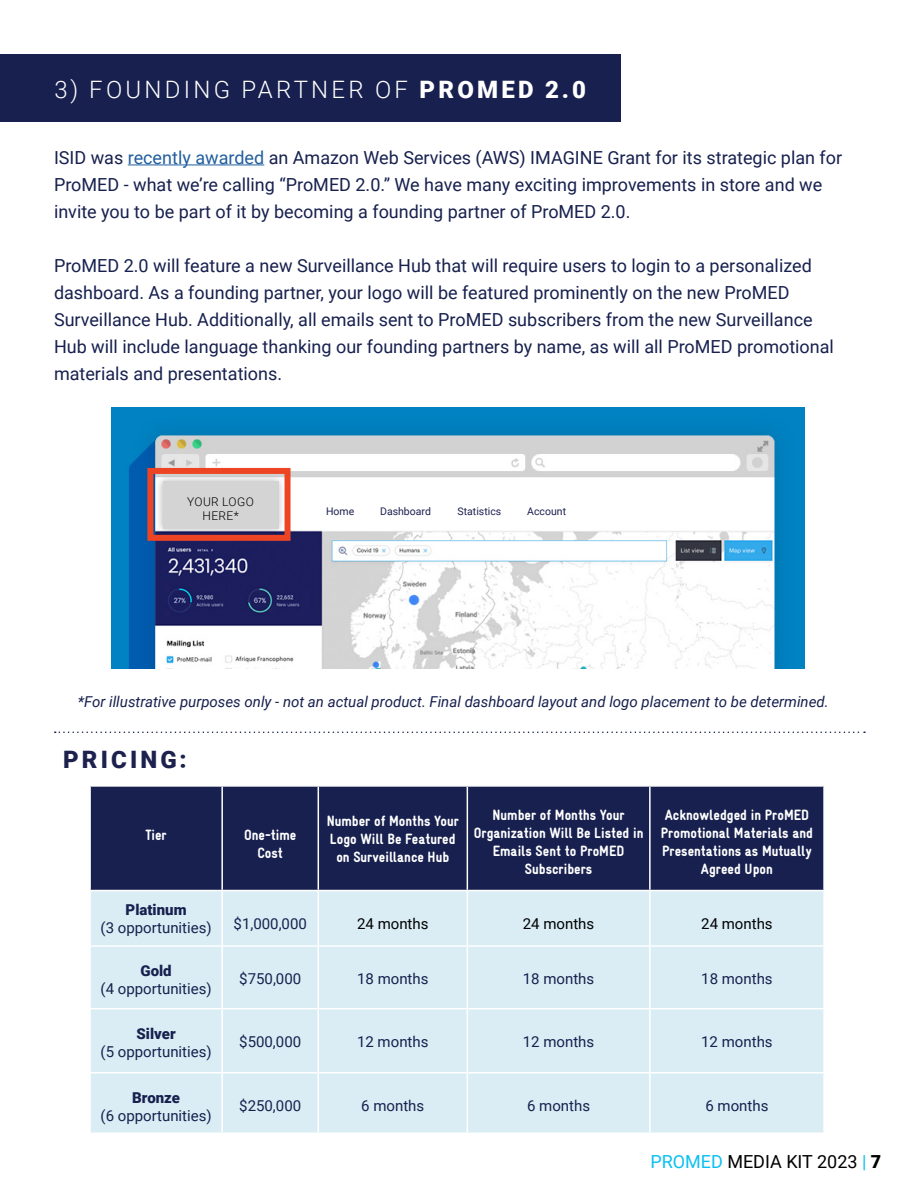
<style>
.page{position:relative;width:918px;height:1188px;background:#fff}
.page>*{position:absolute;margin:0;border:0;box-sizing:border-box;transform-origin:0 0}
.t1{font:300 24px "Roboto";letter-spacing:.135em;color:#fff}
.t2{font:900 24px "Roboto";letter-spacing:.135em;color:#1c214e}
.t3{font:18px/27px "Roboto";color:#17204e}
.t4{font:18px "Roboto";color:#000}
.t5{font:900 15px/18px "Gravur Condensed Pro";color:#fff;text-align:center}
.t6{font:15px "Roboto";color:#17204e}
.t7{font:italic 15px "Roboto";color:#17204e}
.t8{font:900 15px "Roboto";color:#17204e}
.t9{font:15px "Roboto";color:#000}
.t10{font:300 12px/14.4px "Roboto";letter-spacing:.035em;color:#000;text-align:center}
.t11{font:10.5px "Roboto";color:#1c214e}
.s1{font-weight:900}
.s2{color:#215e9e}
.s3{color:#0bc0f1}
</style>
<div class="page">
<img style="left:111px;top:408px;width:693px;height:260px">
<div style="left:255px;top:492px;width:469px;height:34px;background:#fff"></div>
<div style="left:155px;top:473px;width:131px;height:63px;background:#000;opacity:.3"></div>
<div style="left:163px;top:481px;width:115px;height:47px;background:#d4d4d4"></div>
<div style="left:90px;top:786px;width:132px;height:105px;background:#17204e"></div>
<div style="left:223px;top:787px;width:600px;height:103px;background:#17204e"></div>
<div style="left:90px;top:891px;width:132px;height:55px;background:#daedf4"></div>
<div style="left:223px;top:891px;width:600px;height:241px;background:#daedf4"></div>
<div style="left:90px;top:946px;width:132px;height:63px;background:#daedf4"></div>
<div style="left:90px;top:1009px;width:132px;height:64px;background:#daedf4"></div>
<div style="left:90px;top:1073px;width:132px;height:60px;background:#daedf4"></div>
<hr style="left:318px;top:787px;width:1px;height:103px;background:#fff">
<hr style="left:467px;top:787px;width:1px;height:103px;background:#fff">
<hr style="left:649px;top:787px;width:2px;height:103px;background:#fff">
<hr style="left:318px;top:891px;width:1px;height:54px;background:#fff">
<hr style="left:467px;top:891px;width:1px;height:54px;background:#fff">
<hr style="left:649px;top:891px;width:2px;height:54px;background:#fff">
<hr style="left:223px;top:945px;width:95px;height:2px;background:#fff">
<hr style="left:318px;top:945px;width:149px;height:2px;background:#fff">
<hr style="left:318px;top:947px;width:1px;height:61px;background:#fff">
<hr style="left:467px;top:945px;width:183px;height:2px;background:#fff">
<hr style="left:467px;top:947px;width:1px;height:61px;background:#fff">
<hr style="left:650px;top:945px;width:175px;height:2px;background:#fff">
<hr style="left:649px;top:947px;width:2px;height:61px;background:#fff">
<hr style="left:222px;top:1008px;width:96px;height:1px;background:#fff">
<hr style="left:318px;top:1008px;width:149px;height:1px;background:#fff">
<hr style="left:318px;top:1009px;width:1px;height:63px;background:#fff">
<hr style="left:467px;top:1008px;width:183px;height:1px;background:#fff">
<hr style="left:467px;top:1009px;width:1px;height:63px;background:#fff">
<hr style="left:650px;top:1008px;width:175px;height:1px;background:#fff">
<hr style="left:649px;top:1009px;width:2px;height:63px;background:#fff">
<hr style="left:89px;top:947px;width:2px;height:61px;background:#fff">
<hr style="left:221px;top:947px;width:2px;height:61px;background:#fff">
<hr style="left:89px;top:785px;width:133px;height:2px;background:#fff">
<hr style="left:89px;top:787px;width:2px;height:103px;background:#fff">
<hr style="left:221px;top:787px;width:2px;height:103px;background:#fff">
<hr style="left:89px;top:1008px;width:133px;height:1px;background:#fff">
<hr style="left:89px;top:1009px;width:2px;height:63px;background:#fff">
<hr style="left:221px;top:1009px;width:2px;height:63px;background:#fff">
<hr style="left:89px;top:1072px;width:133px;height:2px;background:#fff">
<hr style="left:89px;top:1074px;width:2px;height:58px;background:#fff">
<hr style="left:89px;top:1132px;width:133px;height:2px;background:#fff">
<hr style="left:222px;top:1072px;width:96px;height:2px;background:#fff">
<hr style="left:221px;top:1074px;width:2px;height:58px;background:#fff">
<hr style="left:318px;top:1072px;width:149px;height:2px;background:#fff">
<hr style="left:318px;top:1074px;width:1px;height:58px;background:#fff">
<hr style="left:467px;top:1072px;width:183px;height:2px;background:#fff">
<hr style="left:467px;top:1074px;width:1px;height:58px;background:#fff">
<hr style="left:650px;top:1072px;width:175px;height:2px;background:#fff">
<hr style="left:649px;top:1074px;width:2px;height:58px;background:#fff">
<hr style="left:89px;top:890px;width:134px;height:1px;background:#fff">
<hr style="left:89px;top:891px;width:2px;height:54px;background:#fff">
<hr style="left:221px;top:891px;width:2px;height:54px;background:#fff">
<hr style="left:89px;top:945px;width:134px;height:2px;background:#fff">
<hr style="left:128px;top:164px;width:136px;height:1px;background:#215e9e">
<svg style="left:55px;top:732px;width:810px;height:1px"></svg>
<div style="left:147px;top:468px;width:144px;height:73px;border:6px solid #ed4524"></div>
<div style="left:0;top:54px;width:621px;height:68px;background:#17204e"></div>
<h1 class="t1" style="left:54px;top:72px;width:533px">3) FOUNDING PARTNER OF <span class="s1">PROMED 2.0</span></h1>
<p class="t3" style="left:54px;top:143px;width:790px">ISID was <span class="s2">recently awarded</span> an Amazon Web Services (AWS) IMAGINE Grant for its strategic plan for<br>ProMED - what we’re calling “ProMED 2.0.” We have many exciting improvements in store and we invite you to be part of it by becoming a founding partner of ProMED 2.0.</p>
<p class="t3" style="left:54px;top:251px;width:782px">ProMED 2.0 will feature a new Surveillance Hub that will require users to login to a personalized dashboard. As a founding partner, your logo will be featured prominently on the new ProMED Surveillance Hub. Additionally, all emails sent to ProMED subscribers from the new Surveillance Hub will include language thanking our founding partners by name, as will all ProMED promotional materials and presentations.</p>
<p class="t10" style="left:187px;top:494px;width:68px">YOUR LOGO<br>HERE*</p>
<p class="t11" style="left:326px;top:504px;width:30px">Home</p>
<p class="t11" style="left:380px;top:504px;width:52px">Dashboard</p>
<p class="t11" style="left:458px;top:504px;width:45px">Statistics</p>
<p class="t11" style="left:527px;top:504px;width:40px">Account</p>
<p class="t7" style="left:78px;top:691px;width:752px">*For illustrative purposes only - not an actual product. Final dashboard layout and logo placement to be determined.</p>
<h1 class="t2" style="left:63px;top:743px;width:125px">PRICING:</h1>
<p class="t5" style="left:145px;top:826px;width:23px">Tier</p>
<p class="t5" style="left:244px;top:826px;width:54px">One-time<br>Cost</p>
<p class="t5" style="left:327px;top:812px;width:134px">Number of Months Your<br>Logo Will Be Featured on Surveillance Hub</p>
<p class="t5" style="left:474px;top:806px;width:171px">Number of Months Your<br>Organization Will Be Listed in<br>Emails Sent to ProMED<br>Subscribers</p>
<p class="t5" style="left:661px;top:806px;width:154px">Acknowledged in ProMED<br>Promotional Materials and<br>Presentations as Mutually<br>Agreed Upon</p>
<p class="t8" style="left:126px;top:899px;width:62px">Platinum</p>
<p class="t6" style="left:101px;top:917px;width:113px">(3 opportunities)</p>
<p class="t6" style="left:234px;top:913px;width:75px">$1,000,000</p>
<p class="t9" style="left:357px;top:913px;width:73px">24 months</p>
<p class="t9" style="left:523px;top:913px;width:73px">24 months</p>
<p class="t9" style="left:701px;top:913px;width:73px">24 months</p>
<p class="t8" style="left:141px;top:960px;width:33px">Gold</p>
<p class="t6" style="left:101px;top:978px;width:113px">(4 opportunities)</p>
<p class="t6" style="left:239px;top:968px;width:63px">$750,000</p>
<p class="t6" style="left:357px;top:968px;width:73px">18 months</p>
<p class="t6" style="left:523px;top:968px;width:73px">18 months</p>
<p class="t6" style="left:701px;top:968px;width:73px">18 months</p>
<p class="t8" style="left:137px;top:1023px;width:41px">Silver</p>
<p class="t6" style="left:101px;top:1041px;width:113px">(5 opportunities)</p>
<p class="t8" style="left:132px;top:1087px;width:49px">Bronze</p>
<p class="t6" style="left:101px;top:1105px;width:113px">(6 opportunities)</p>
<p class="t6" style="left:239px;top:1031px;width:63px">$500,000</p>
<p class="t6" style="left:357px;top:1031px;width:73px">12 months</p>
<p class="t6" style="left:523px;top:1031px;width:73px">12 months</p>
<p class="t6" style="left:701px;top:1031px;width:73px">12 months</p>
<p class="t6" style="left:239px;top:1095px;width:63px">$250,000</p>
<p class="t6" style="left:361px;top:1095px;width:65px">6 months</p>
<p class="t6" style="left:527px;top:1095px;width:65px">6 months</p>
<p class="t6" style="left:705px;top:1095px;width:65px">6 months</p>
<p class="t4" style="left:650px;top:1149px;width:232px"><span class="s3">PROMED</span> MEDIA KIT 2023 <span class="s3">|</span> <span class="s1">7</span></p>
</div>
